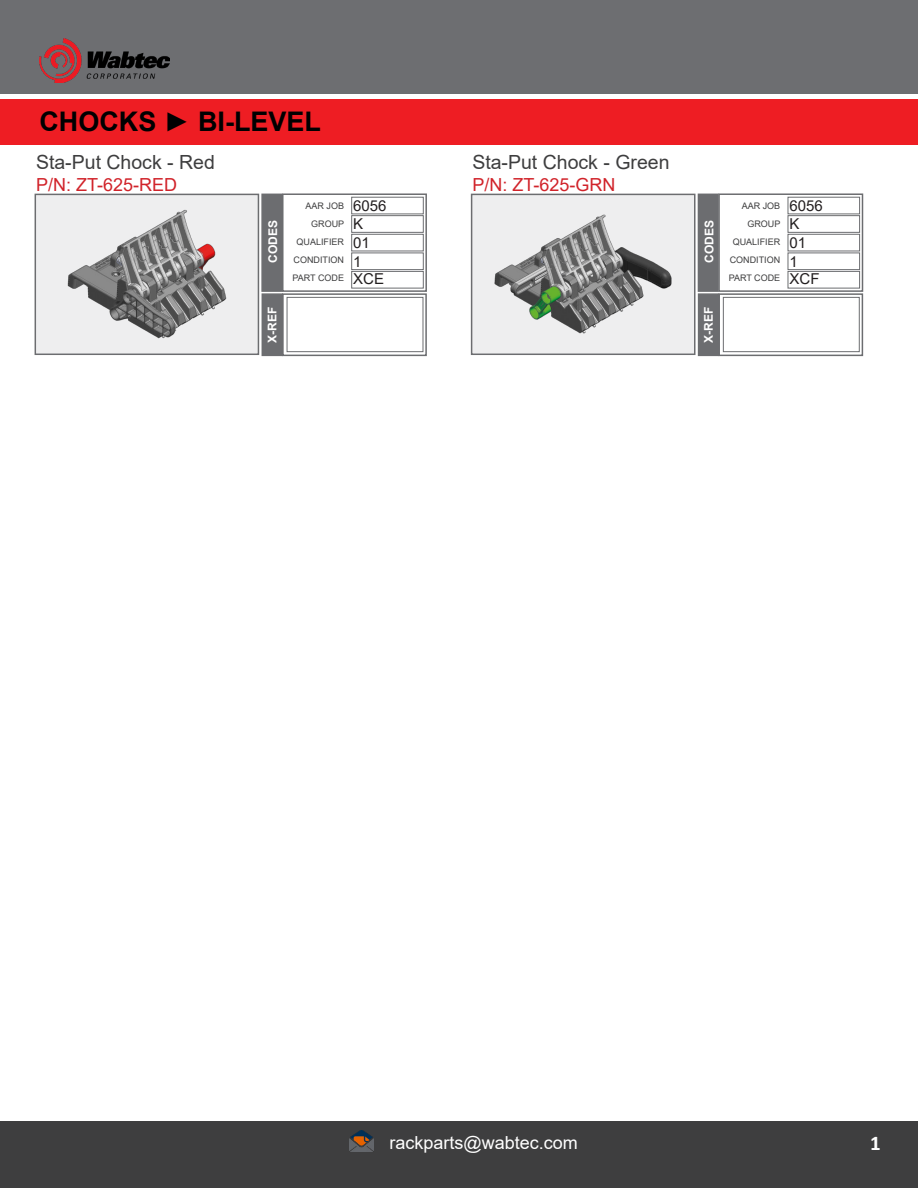
<style>
.page{position:relative;width:918px;height:1188px;background:#fff}
.page>*{position:absolute;margin:0;border:0;box-sizing:border-box;transform-origin:0 0}
.t1{font:700 27px "Arial";color:#000001}
.t2{font:700 21px "Calibri";color:#fff}
.t3{font:19.5px "Arial";color:#3e3e3f}
.t4{font:18px "Arial";color:#d1232a}
.t5{font:18px "Arial";color:#fff}
.t6{font:15px "Arial";color:#231f20}
.t7{font:700 12px "Arial";color:#fff}
.t8{font:9px "Arial";color:#3e3e3f}
</style>
<div class="page">
<div style="left:0;top:1121px;width:918px;height:67px;background:#3e3e3f"></div>
<div style="left:0;top:0;width:918px;height:93px;background:#6c6d70"></div>
<div style="left:0;top:99px;width:918px;height:45px;background:#ee1d23"></div>
<div style="left:35px;top:194px;width:224px;height:161px;background:#eeeeef;border:2px solid #6c6d70"></div>
<div style="left:282px;top:193px;width:145px;height:99px;border:2px solid #6c6d70"></div>
<div style="left:261px;top:194px;width:21px;height:98px;background:#6c6d70;border:2px solid #6c6d70"></div>
<div style="left:351px;top:197px;width:72px;height:17px;border:1px solid #6c6d70"></div>
<div style="left:351px;top:215px;width:72px;height:18px;border:1px solid #6c6d70"></div>
<div style="left:351px;top:234px;width:72px;height:17px;border:1px solid #6c6d70"></div>
<div style="left:351px;top:253px;width:72px;height:17px;border:1px solid #6c6d70"></div>
<div style="left:351px;top:271px;width:72px;height:17px;border:1px solid #6c6d70"></div>
<div style="left:287px;top:297px;width:136px;height:55px;border:1px solid #6c6d70"></div>
<div style="left:282px;top:293px;width:145px;height:63px;border:2px solid #6c6d70"></div>
<div style="left:262px;top:293px;width:21px;height:63px;background:#6c6d70"></div>
<img style="left:67px;top:210px;width:160px;height:129px">
<div style="left:471px;top:194px;width:225px;height:161px;background:#eeeeef;border:2px solid #6c6d70"></div>
<div style="left:718px;top:193px;width:145px;height:99px;border:2px solid #6c6d70"></div>
<div style="left:698px;top:194px;width:21px;height:98px;background:#6c6d70;border:2px solid #6c6d70"></div>
<div style="left:788px;top:197px;width:72px;height:17px;border:1px solid #6c6d70"></div>
<div style="left:788px;top:215px;width:72px;height:18px;border:1px solid #6c6d70"></div>
<div style="left:788px;top:234px;width:72px;height:17px;border:1px solid #6c6d70"></div>
<div style="left:788px;top:253px;width:72px;height:17px;border:1px solid #6c6d70"></div>
<div style="left:788px;top:271px;width:72px;height:17px;border:1px solid #6c6d70"></div>
<div style="left:723px;top:297px;width:136px;height:55px;border:1px solid #6c6d70"></div>
<div style="left:718px;top:293px;width:145px;height:63px;border:2px solid #6c6d70"></div>
<div style="left:698px;top:293px;width:21px;height:63px;background:#6c6d70"></div>
<img style="left:494px;top:214px;width:178px;height:120px">
<h1 class="t1" style="left:39px;top:103px;width:283px">CHOCKS ► BI-LEVEL</h1>
<p class="t3" style="left:36px;top:149px;width:180px">Sta-Put Chock - Red</p>
<p class="t4" style="left:36px;top:172px;width:143px">P/N: ZT-625-RED</p>
<p class="t3" style="left:472px;top:149px;width:199px">Sta-Put Chock - Green</p>
<p class="t4" style="left:472px;top:172px;width:145px">P/N: ZT-625-GRN</p>
<p class="t7" style="left:264px;top:263px;width:44px;rotate:-90deg">CODES</p>
<p class="t8" style="left:306px;top:199px;width:40px">AAR JOB</p>
<p class="t8" style="left:311px;top:217px;width:35px">GROUP</p>
<p class="t8" style="left:297px;top:235px;width:49px">QUALIFIER</p>
<p class="t8" style="left:294px;top:253px;width:52px">CONDITION</p>
<p class="t8" style="left:293px;top:271px;width:53px">PART CODE</p>
<p class="t6" style="left:353px;top:195px;width:35px">6056</p>
<p class="t6" style="left:353px;top:214px;width:12px">K</p>
<p class="t6" style="left:353px;top:233px;width:18px">01</p>
<p class="t6" style="left:353px;top:251px;width:10px">1</p>
<p class="t6" style="left:353px;top:269px;width:32px">XCE</p>
<p class="t7" style="left:701px;top:263px;width:44px;rotate:-90deg">CODES</p>
<p class="t8" style="left:742px;top:199px;width:40px">AAR JOB</p>
<p class="t8" style="left:747px;top:217px;width:35px">GROUP</p>
<p class="t8" style="left:733px;top:235px;width:49px">QUALIFIER</p>
<p class="t8" style="left:730px;top:253px;width:52px">CONDITION</p>
<p class="t8" style="left:729px;top:271px;width:53px">PART CODE</p>
<p class="t6" style="left:790px;top:195px;width:35px">6056</p>
<p class="t6" style="left:790px;top:214px;width:12px">K</p>
<p class="t6" style="left:790px;top:233px;width:18px">01</p>
<p class="t6" style="left:790px;top:251px;width:10px">1</p>
<p class="t6" style="left:790px;top:269px;width:32px">XCF</p>
<p class="t7" style="left:264px;top:343px;width:37px;rotate:-90deg">X-REF</p>
<p class="t7" style="left:700px;top:343px;width:37px;rotate:-90deg">X-REF</p>
<h3 class="t5" style="left:390px;top:1131px;width:190px">rackparts@wabtec.com</h3>
<h2 class="t2" style="left:870px;top:1128px;width:12px">1</h2>
</div>
